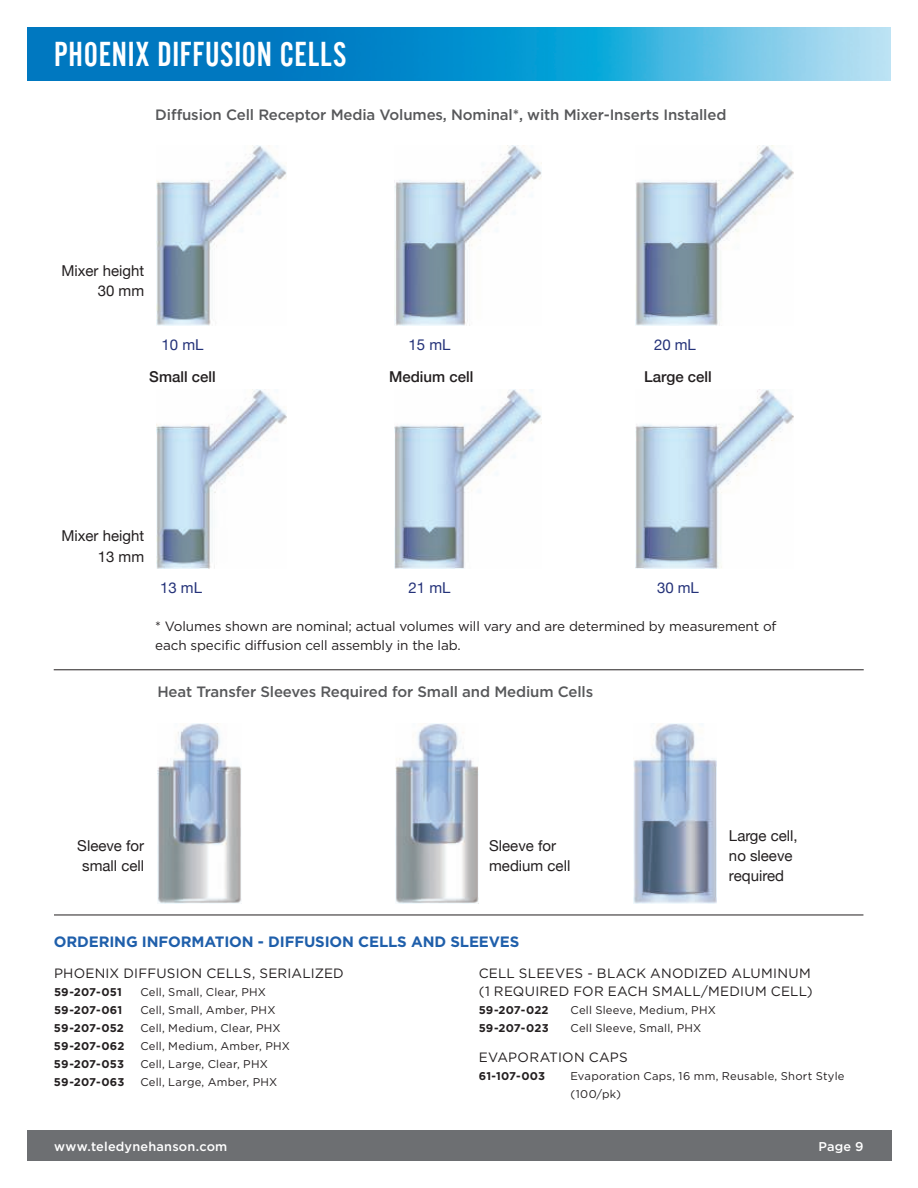
<style>
.page{position:relative;width:918px;height:1188px;background:#fff}
.page>*{position:absolute;margin:0;border:0;box-sizing:border-box;transform-origin:0 0}
.t1{font:36px "Alternate Gothic LT No 2";letter-spacing:.02em;color:#fff}
.t2{font:500 15px "Gotham";letter-spacing:-.01em;color:#57585a}
.t3{font:15px/20.2px "Helvetica Neue";color:#231f20}
.t4{font:700 15px "Gotham";letter-spacing:-.01em;color:#1f5fab}
.t5{font:500 15px "Helvetica Neue";color:#231f20}
.t6{font:15px "Helvetica Neue";color:#243279}
.t7{font:13.5px/19.2px "Gotham";letter-spacing:-.01em;color:#231f20}
.t8{font:13.5px/18px "Gotham";letter-spacing:.02em;color:#231f20}
.t9{font:13.5px "Gotham";letter-spacing:.015em;color:#231f20}
.t10{font:500 12.75px "Gotham";letter-spacing:.015em;color:#fff}
.t11{font:11.25px/18px "Gotham";letter-spacing:.02em;color:#231f20}
.t12{font:700 11.25px "Gotham";letter-spacing:.015em;color:#231f20}
</style>
<div class="page">
<img style="left:157px;top:146px;width:130px;height:179px">
<img style="left:157px;top:389px;width:130px;height:180px">
<img style="left:157px;top:724px;width:85px;height:180px">
<img style="left:394px;top:146px;width:148px;height:179px">
<img style="left:394px;top:389px;width:147px;height:180px">
<img style="left:396px;top:724px;width:83px;height:180px">
<img style="left:635px;top:146px;width:158px;height:179px">
<img style="left:635px;top:389px;width:158px;height:180px">
<img style="left:633px;top:724px;width:83px;height:180px">
<div style="left:27px;top:1130px;width:864px;height:31px;background:#6d6f72"></div>
<img style="left:27px;top:27px;width:864px;height:54px">
<hr style="left:54px;top:915px;width:809px;height:1px;background:#231f20">
<hr style="left:54px;top:670px;width:810px;height:1px;background:#231f20">
<h1 class="t1" style="left:54px;top:33px;width:294px">PHOENIX DIFFUSION CELLS</h1>
<h2 class="t2" style="left:155px;top:108px;width:573px">Diffusion Cell Receptor Media Volumes, Nominal*, with Mixer-Inserts Installed</h2>
<h2 class="t3" style="left:61px;top:262px;width:84px;text-align:right">Mixer height<br>30 mm</h2>
<h2 class="t6" style="left:162px;top:339px;width:43px">10 mL</h2>
<h2 class="t6" style="left:409px;top:339px;width:43px">15 mL</h2>
<h2 class="t6" style="left:654px;top:339px;width:43px">20 mL</h2>
<h2 class="t5" style="left:149px;top:364px;width:68px">Small cell</h2>
<h2 class="t5" style="left:389px;top:364px;width:86px">Medium cell</h2>
<h2 class="t5" style="left:644px;top:364px;width:69px">Large cell</h2>
<h2 class="t3" style="left:61px;top:527px;width:84px;text-align:right">Mixer height<br>13 mm</h2>
<h2 class="t6" style="left:160px;top:582px;width:43px">13 mL</h2>
<h2 class="t6" style="left:409px;top:582px;width:43px">21 mL</h2>
<h2 class="t6" style="left:657px;top:582px;width:43px">30 mL</h2>
<p class="t7" style="left:155px;top:617px;width:623px">* Volumes shown are nominal; actual volumes will vary and are determined by measurement of each specific diffusion cell assembly in the lab.</p>
<h2 class="t2" style="left:157px;top:685px;width:437px">Heat Transfer Sleeves Required for Small and Medium Cells</h2>
<h2 class="t3" style="left:77px;top:837px;width:68px;text-align:center">Sleeve for small cell</h2>
<h2 class="t3" style="left:489px;top:837px;width:83px">Sleeve for medium cell</h2>
<h2 class="t3" style="left:729px;top:827px;width:70px">Large cell, no sleeve required</h2>
<h2 class="t4" style="left:54px;top:935px;width:467px">ORDERING INFORMATION - DIFFUSION CELLS AND SLEEVES</h2>
<p class="t9" style="left:54px;top:968px;width:291px">PHOENIX DIFFUSION CELLS, SERIALIZED</p>
<p class="t12" style="left:54px;top:987px;width:69px">59-207-051</p>
<p class="t11" style="left:140px;top:984px;width:127px">Cell, Small, Clear, PHX</p>
<p class="t12" style="left:54px;top:1005px;width:70px">59-207-061</p>
<p class="t11" style="left:140px;top:1002px;width:137px">Cell, Small, Amber, PHX</p>
<p class="t12" style="left:54px;top:1023px;width:71px">59-207-052</p>
<p class="t11" style="left:140px;top:1020px;width:142px">Cell, Medium, Clear, PHX</p>
<p class="t12" style="left:54px;top:1041px;width:72px">59-207-062</p>
<p class="t11" style="left:140px;top:1038px;width:151px">Cell, Medium, Amber, PHX</p>
<p class="t12" style="left:54px;top:1059px;width:72px">59-207-053</p>
<p class="t11" style="left:140px;top:1056px;width:129px">Cell, Large, Clear, PHX</p>
<p class="t12" style="left:54px;top:1077px;width:72px">59-207-063</p>
<p class="t11" style="left:140px;top:1074px;width:139px">Cell, Large, Amber, PHX</p>
<p class="t8" style="left:479px;top:965px;width:335px">CELL SLEEVES - BLACK ANODIZED ALUMINUM (1 REQUIRED FOR EACH SMALL/MEDIUM CELL)</p>
<p class="t12" style="left:479px;top:1005px;width:71px">59-207-022</p>
<p class="t11" style="left:571px;top:1002px;width:147px">Cell Sleeve, Medium, PHX</p>
<p class="t12" style="left:479px;top:1023px;width:71px">59-207-023</p>
<p class="t11" style="left:571px;top:1020px;width:132px">Cell Sleeve, Small, PHX</p>
<p class="t8" style="left:479px;top:1049px;width:151px">EVAPORATION CAPS</p>
<p class="t12" style="left:479px;top:1071px;width:68px">61-107-003</p>
<p class="t11" style="left:571px;top:1068px;width:275px">Evaporation Caps, 16 mm, Reusable, Short Style (100/pk)</p>
<p class="t10" style="left:54px;top:1140px;width:175px">www.teledynehanson.com</p>
<p class="t10" style="left:819px;top:1140px;width:46px">Page 9</p>
<p class="t10" style="left:822px;top:1140px;width:43px">Page 1</p>
</div>
